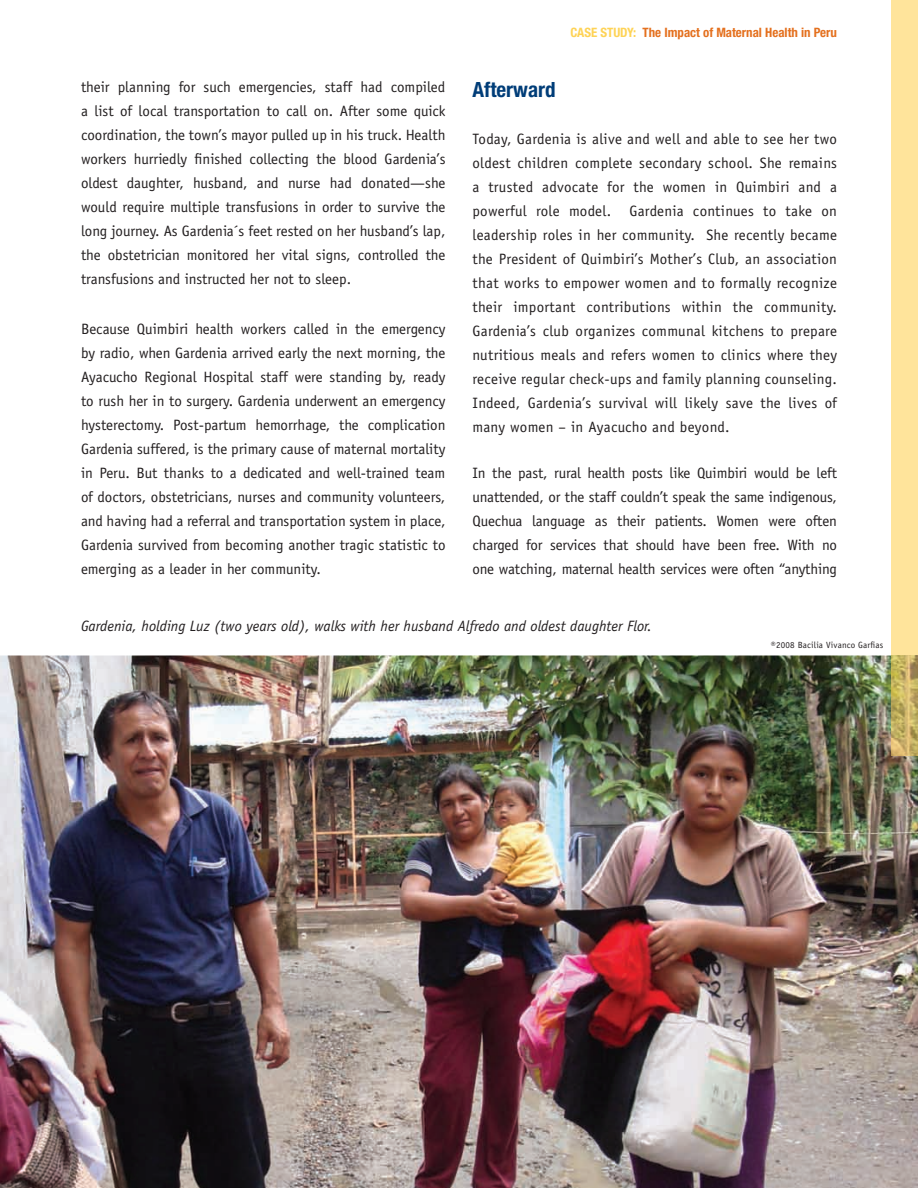
<style>
.page{position:relative;width:918px;height:1188px;background:#fff}
.page>*{position:absolute;margin:0;border:0;box-sizing:border-box;transform-origin:0 0}
.t1{font:700 condensed 21px "Helvetica Neue";color:#003d78}
.t2{font:15px/24px "Officina Sans";color:#231f20;text-align:justify}
.t3{font:italic 15px "Officina Sans";color:#231f20}
.t4{font:700 condensed 12.9px "Helvetica Neue";color:#e4701e}
.t5{font:9px "Officina Sans";letter-spacing:.02em;color:#231f20}
.s1{color:#fed356}
</style>
<div class="page">
<img style="left:0;top:656px;width:918px;height:532px">
<div style="left:891px;top:0;width:27px;height:656px;background:#ffe49b"></div>
<img style="left:891px;top:656px;width:27px;height:100px">
<p class="t2" style="left:81px;top:75px;width:366px">their planning for such emergencies, staff had compiled a list of local transportation to call on. After some quick coordination, the town’s mayor pulled up in his truck. Health workers hurriedly finished collecting the blood Gardenia’s oldest daughter, husband, and nurse had donated—she would require multiple transfusions in order to survive the long journey. As Gardenia´s feet rested on her husband’s lap, the obstetrician monitored her vital signs, controlled the transfusions and instructed her not to sleep.</p>
<p class="t2" style="left:81px;top:317px;width:366px">Because Quimbiri health workers called in the emergency by radio, when Gardenia arrived early the next morning, the Ayacucho Regional Hospital staff were standing by, ready to rush her in to surgery. Gardenia underwent an emergency hysterectomy. Post-partum hemorrhage, the complication Gardenia suffered, is the primary cause of maternal mortality in Peru. But thanks to a dedicated and well-trained team of doctors, obstetricians, nurses and community volunteers, and having had a referral and transportation system in place, Gardenia survived from becoming another tragic statistic to emerging as a leader in her community.</p>
<p class="t4" style="left:570px;top:25px;width:268px"><span class="s1">CASE STUDY:</span> The Impact of Maternal Health in Peru</p>
<h1 class="t1" style="left:472px;top:77px;width:85px">Afterward</h1>
<p class="t2" style="left:472px;top:127px;width:366px">Today, Gardenia is alive and well and able to see her two oldest children complete secondary school. She remains a trusted advocate for the women in Quimbiri and a powerful role model. Gardenia continues to take on leadership roles in her community. She recently became the President of Quimbiri’s Mother’s Club, an association that works to empower women and to formally recognize their important contributions within the community.<br>Gardenia’s club organizes communal kitchens to prepare nutritious meals and refers women to clinics where they receive regular check-ups and family planning counseling.<br>Indeed, Gardenia’s survival will likely save the lives of many women – in Ayacucho and beyond.</p>
<p class="t2" style="left:472px;top:461px;width:366px">In the past, rural health posts like Quimbiri would be left unattended, or the staff couldn’t speak the same indigenous, Quechua language as their patients. Women were often charged for services that should have been free. With no one watching, maternal health services were often “anything</p>
<p class="t3" style="left:81px;top:617px;width:573px">Gardenia, holding Luz (two years old), walks with her husband Alfredo and oldest daughter Flor.</p>
<p class="t5" style="left:771px;top:640px;width:114px">®2008 Bacilia Vivanco Garfias</p>
</div>
